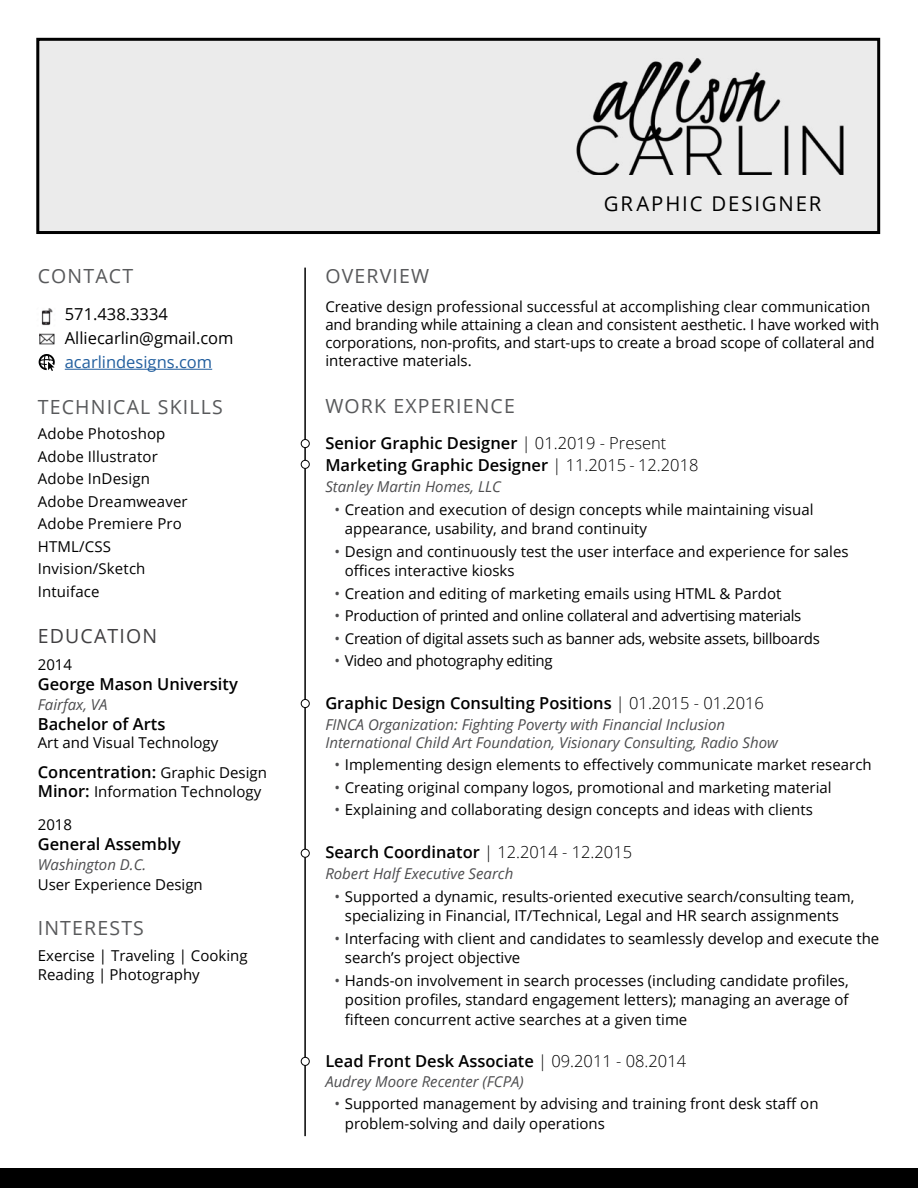
<style>
.page{position:relative;width:918px;height:1188px;background:#fff}
.page>*{position:absolute;margin:0;border:0;box-sizing:border-box;transform-origin:0 0}
.t1{font:20.4px "Open Sans";letter-spacing:.09em;color:#000}
.t2{font:19.5px "Open Sans";letter-spacing:.06em;color:#58595b}
.t3{font:19.5px "Open Sans";letter-spacing:.06em;color:#414042}
.t4{font:600 16.5px/22.5px "Open Sans";color:#000}
.t5{font:16.5px/24px "Open Sans";color:#000}
.t6{font:16.5px "Open Sans";color:#215e9e}
.t7{font:15px/19.5px "Open Sans";color:#000}
.t8{font:italic 15px/18px "Open Sans";color:#4d4d4f}
.t9{font:15px "Open Sans";letter-spacing:-.02em;color:#000}
.s1{font-weight:400;font-size:15px}
.s2{font-weight:600;font-size:16.5px}
.s3{font-weight:300}
.s4{color:#4d4d4f}
</style>
<div class="page">
<hr style="left:65px;top:369px;width:147px;height:1px;background:#215e9e">
<img style="left:41px;top:308px;width:12px;height:18px">
<img style="left:40px;top:334px;width:15px;height:11px">
<svg style="left:39px;top:354px;width:16px;height:17px"></svg>
<hr style="left:304px;top:268px;width:2px;height:868px;background:#000">
<div style="left:301px;top:440px;width:8px;height:8px;background:#fff;border-radius:50%"></div>
<div style="left:301px;top:439px;width:9px;height:9px;border:1px solid #000;border-radius:50%"></div>
<div style="left:301px;top:460px;width:8px;height:8px;background:#fff;border-radius:50%"></div>
<div style="left:301px;top:460px;width:9px;height:9px;border:1px solid #000;border-radius:50%"></div>
<div style="left:301px;top:699px;width:8px;height:9px;background:#fff;border-radius:50%"></div>
<div style="left:301px;top:699px;width:9px;height:9px;border:1px solid #000;border-radius:50%"></div>
<div style="left:301px;top:849px;width:8px;height:8px;background:#fff;border-radius:50%"></div>
<div style="left:301px;top:849px;width:9px;height:9px;border:1px solid #000;border-radius:50%"></div>
<div style="left:301px;top:1057px;width:8px;height:8px;background:#fff;border-radius:50%"></div>
<div style="left:301px;top:1057px;width:9px;height:9px;border:1px solid #000;border-radius:50%"></div>
<div style="left:36px;top:38px;width:844px;height:195px;background:#ebebeb"></div>
<div style="left:0;top:1169px;width:918px;height:19px;background:#000"></div>
<img style="left:576px;top:59px;width:268px;height:116px">
<div style="left:36px;top:38px;width:844px;height:196px;border:3px solid #000"></div>
<h2 class="t2" style="left:38px;top:262px;width:97px">CONTACT</h2>
<p class="t5" style="left:65px;top:302px;width:170px">571.438.3334<br>Alliecarlin@gmail.com</p>
<p class="t6" style="left:65px;top:351px;width:149px">acarlindesigns.com</p>
<h2 class="t2" style="left:38px;top:393px;width:186px">TECHNICAL SKILLS</h2>
<p class="t7" style="left:38px;top:422px;width:151px;line-height:22.5px">Adobe Photoshop<br>Adobe Illustrator<br>Adobe InDesign<br>Adobe Dreamweaver<br>Adobe Premiere Pro<br>HTML/CSS<br>Invision/Sketch<br>Intuiface</p>
<h2 class="t3" style="left:38px;top:622px;width:121px">EDUCATION</h2>
<p class="t7" style="left:38px;top:655px;width:36px">2014</p>
<p class="t4" style="left:38px;top:672px;width:202px">George Mason University</p>
<p class="t8" style="left:38px;top:695px;width:71px">Fairfax, VA</p>
<p class="t4" style="left:38px;top:712px;width:129px">Bachelor of Arts</p>
<p class="t7" style="left:38px;top:732px;width:182px">Art and Visual Technology</p>
<p class="t4" style="left:38px;top:760px;width:231px">Concentration: <span class="s1">Graphic Design</span></p>
<p class="t7" style="left:38px;top:782px;width:225px"><span class="s2">Minor:</span> Information Technology</p>
<p class="t7" style="left:38px;top:815px;width:36px">2018</p>
<p class="t4" style="left:38px;top:833px;width:145px">General Assembly</p>
<p class="t8" style="left:38px;top:855px;width:110px">Washington D.C.</p>
<p class="t7" style="left:38px;top:874px;width:167px">User Experience Design</p>
<h2 class="t2" style="left:38px;top:915px;width:108px">INTERESTS</h2>
<p class="t7" style="left:38px;top:945px;width:211px">Exercise | Traveling | Cooking<br>Reading | Photography</p>
<h1 class="t1" style="left:604px;top:189px;width:219px">GRAPHIC DESIGNER</h1>
<h2 class="t2" style="left:325px;top:262px;width:105px">OVERVIEW</h2>
<p class="t7" style="left:325px;top:297px;width:555px;line-height:18px">Creative design professional successful at accomplishing clear communication and branding while attaining a clean and consistent aesthetic. I have worked with corporations, non-profits, and start-ups to create a broad scope of collateral and interactive materials.</p>
<h2 class="t2" style="left:325px;top:392px;width:191px">WORK EXPERIENCE</h2>
<p class="t4" style="left:325px;top:431px;width:375px">Senior Graphic Designer <span class="s3">| 01.2019 - Present<br></span>Marketing Graphic Designer <span class="s3">| 11.2015 - 12.2018</span></p>
<p class="t8" style="left:325px;top:477px;width:177px">Stanley Martin Homes, LLC</p>
<p class="t7" style="left:345px;top:499px;width:470px;text-indent:-11px"><span class="s4">•</span> Creation and execution of design concepts while maintaining visual appearance, usability, and brand continuity</p>
<p class="t7" style="left:345px;top:541px;width:505px;text-indent:-11px"><span class="s4">•</span> Design and continuously test the user interface and experience for sales offices interactive kiosks</p>
<p class="t7" style="left:334px;top:583px;width:449px"><span class="s4">•</span> Creation and editing of marketing emails using HTML &amp; Pardot</p>
<p class="t9" style="left:334px;top:605px;width:469px"><span class="s4">•</span> Production of printed and online collateral and advertising materials</p>
<p class="t9" style="left:334px;top:628px;width:487px"><span class="s4">•</span> Creation of digital assets such as banner ads, website assets, billboards</p>
<p class="t9" style="left:334px;top:650px;width:220px"><span class="s4">•</span> Video and photography editing</p>
<p class="t4" style="left:325px;top:691px;width:440px">Graphic Design Consulting Positions <span class="s3">| 01.2015 - 01.2016</span></p>
<p class="t8" style="left:325px;top:715px;width:454px">FINCA Organization: Fighting Poverty with Financial Inclusion<br>International Child Art Foundation, Visionary Consulting, Radio Show</p>
<p class="t7" style="left:334px;top:755px;width:539px"><span class="s4">•</span> Implementing design elements to effectively communicate market research</p>
<p class="t7" style="left:334px;top:777px;width:499px"><span class="s4">•</span> Creating original company logos, promotional and marketing material</p>
<p class="t7" style="left:334px;top:800px;width:480px"><span class="s4">•</span> Explaining and collaborating design concepts and ideas with clients</p>
<p class="t4" style="left:325px;top:840px;width:308px">Search Coordinator <span class="s3">| 12.2014 - 12.2015</span></p>
<p class="t8" style="left:325px;top:864px;width:190px">Robert Half Executive Search</p>
<p class="t7" style="left:334px;top:886px;width:522px;text-align:center"><span class="s4">•</span> Supported a dynamic, results-oriented executive search/consulting team, specializing in Financial, IT/Technical, Legal and HR search assignments</p>
<p class="t7" style="left:345px;top:928px;width:536px;text-indent:-10px"><span class="s4">•</span> Interfacing with client and candidates to seamlessly develop and execute the search’s project objective</p>
<p class="t7" style="left:345px;top:970px;width:505px;text-align:justify;text-indent:-10px"><span class="s4">•</span> Hands-on involvement in search processes (including candidate profiles, position profiles, standard engagement letters); managing an average of fifteen concurrent active searches at a given time</p>
<p class="t4" style="left:325px;top:1050px;width:362px">Lead Front Desk Associate <span class="s3">| 09.2011 - 08.2014</span></p>
<p class="t8" style="left:325px;top:1072px;width:200px">Audrey Moore Recenter (FCPA)</p>
<p class="t7" style="left:345px;top:1094px;width:475px;text-indent:-11px"><span class="s4">•</span> Supported management by advising and training front desk staff on problem-solving and daily operations</p>
</div>
